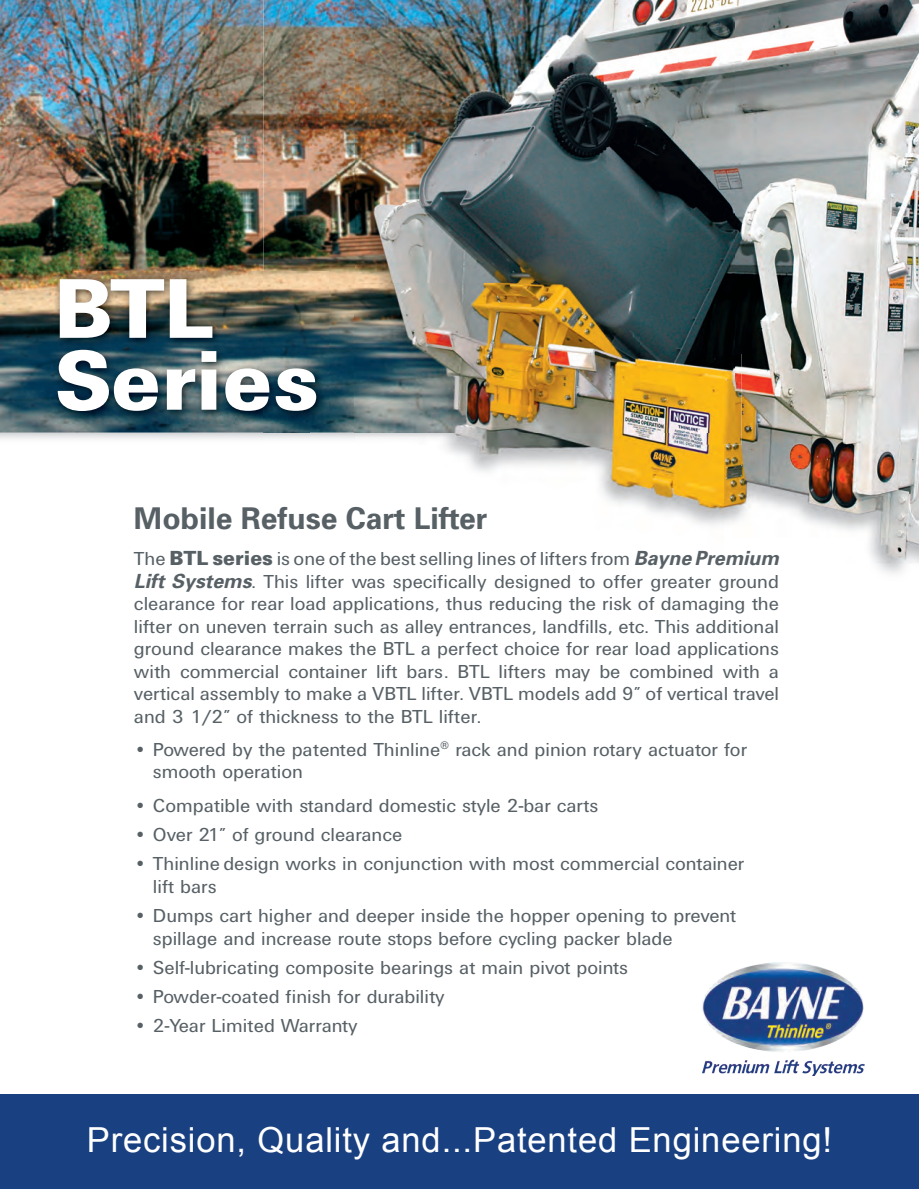
<style>
.page{position:relative;width:919px;height:1189px;background:#fff}
.page>*{position:absolute;margin:0;border:0;box-sizing:border-box;transform-origin:0 0}
.t1{font:87.75px/71.8px "Univers Black DTC";color:#fff}
.t2{font:34.5px "Arial";letter-spacing:.025em;color:#fff}
.t3{font:33px "Univers DTC";letter-spacing:.01em;color:#fff}
.t4{font:700 30px "Univers";color:#576065}
.t5{font:19.5px/22.5px "Univers DTC";color:#576065}
.s1{font-family:"Univers";font-weight:900}
.s2{font-family:"Univers";font-weight:700;font-style:italic}
</style>
<div class="page">
<svg style="left:0;top:432px;width:8px;height:7px"></svg>
<img style="left:8px;top:432px;width:255px;height:7px">
<img style="left:0;top:0;width:263px;height:432px">
<img style="left:263px;top:0;width:376px;height:283px">
<img style="left:309px;top:283px;width:330px;height:150px">
<img style="left:263px;top:423px;width:46px;height:10px">
<img style="left:741px;top:0;width:177px;height:353px">
<img style="left:723px;top:353px;width:195px;height:210px">
<img style="left:444px;top:444px;width:279px;height:81px">
<img style="left:693px;top:0;width:48px;height:444px">
<img style="left:355px;top:432px;width:338px;height:12px">
<img style="left:639px;top:0;width:94px;height:432px">
<img style="left:51px;top:271px;width:277px;height:152px">
<div style="left:0;top:1093px;width:918px;height:95px;background:#194081"></div>
<img style="left:702px;top:962px;width:162px;height:113px">
<p class="t1" style="left:54px;top:272px;width:266px">BTL<br>Series</p>
<p class="t4" style="left:134px;top:500px;width:355px">Mobile Refuse Cart Lifter</p>
<p class="t5" style="left:134px;top:547px;width:646px;text-align:justify">The <span class="s1">BTL series</span> is one of the best selling lines of lifters from <span class="s2">Bayne Premium Lift Systems</span>. This lifter was specifically designed to offer greater ground clearance for rear load applications, thus reducing the risk of damaging the lifter on uneven terrain such as alley entrances, landfills, etc. This additional ground clearance makes the BTL a perfect choice for rear load applications with commercial container lift bars. BTL lifters may be combined with a vertical assembly to make a VBTL lifter. VBTL models add 9” of vertical travel and 3 1/2” of thickness to the BTL lifter.</p>
<p class="t5" style="left:153px;top:737px;width:595px;text-indent:-19px">• Powered by the patented Thinline<sup>®</sup> rack and pinion rotary actuator for smooth operation</p>
<p class="t5" style="left:134px;top:793px;width:465px">• Compatible with standard domestic style 2-bar carts</p>
<p class="t5" style="left:134px;top:822px;width:270px">• Over 21” of ground clearance</p>
<p class="t5" style="left:153px;top:852px;width:592px;text-indent:-19px">• Thinline design works in conjunction with most commercial container lift bars</p>
<p class="t5" style="left:153px;top:903px;width:584px;text-indent:-19px">• Dumps cart higher and deeper inside the hopper opening to prevent spillage and increase route stops before cycling packer blade</p>
<p class="t5" style="left:134px;top:955px;width:495px">• Self-lubricating composite bearings at main pivot points</p>
<p class="t5" style="left:134px;top:984px;width:312px">• Powder-coated finish for durability</p>
<p class="t5" style="left:134px;top:1014px;width:225px">• 2-Year Limited Warranty</p>
<p class="t3" style="left:124px;top:1118px;width:674px">Precision, Quality and...Patented Engineering!</p>
<p class="t2" style="left:87px;top:1116px;width:746px">Precision, Quality and...Patented Engineering!</p>
</div>
